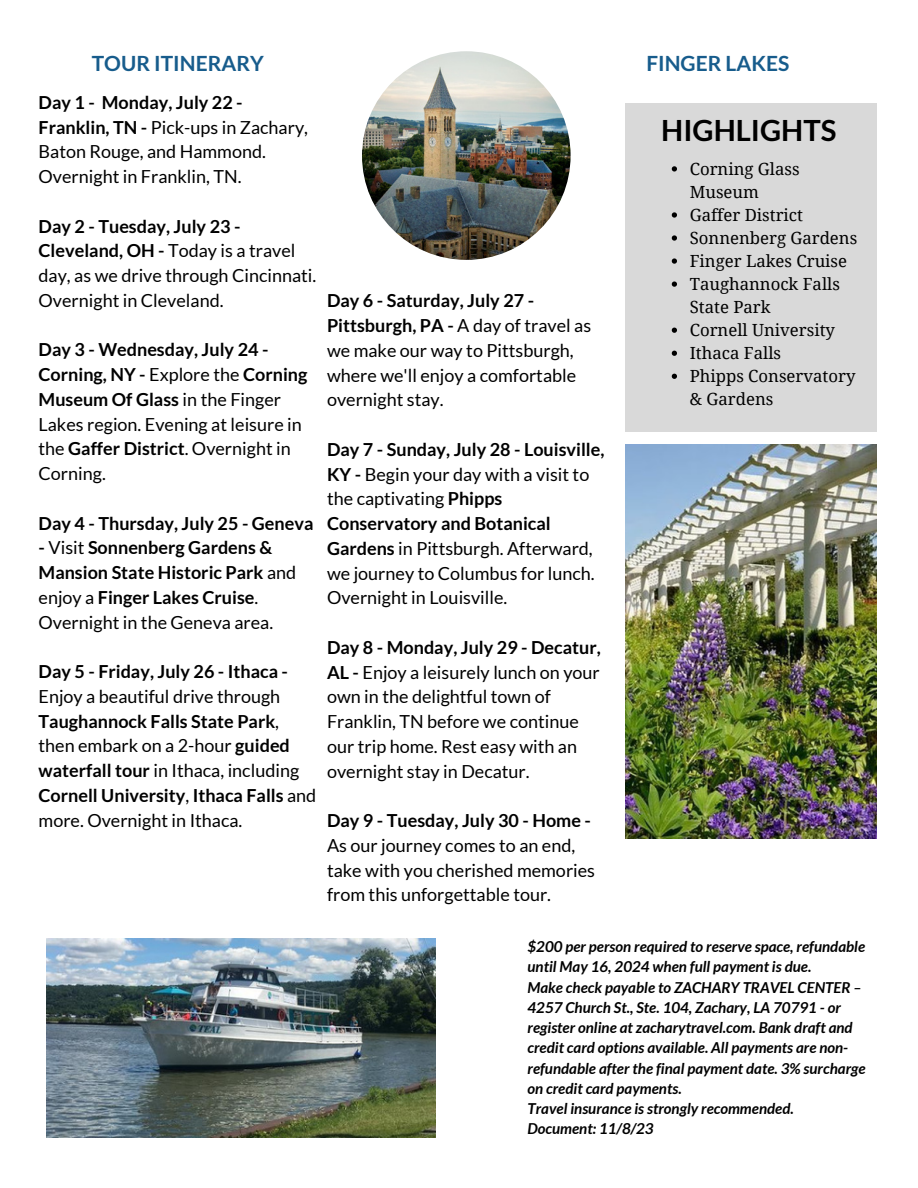
<style>
.page{position:relative;width:918px;height:1188px;background:#fff}
.page>*{position:absolute;margin:0;border:0;box-sizing:border-box;transform-origin:0 0}
.t1{font:700 29.25px "Lato";color:#000}
.t2{font:700 21px "Lato";color:#175c8c}
.t3{font:18px/24.8px "Lato";color:#000}
.t4{font:700 18px/24.8px "Lato";color:#000}
.t5{font:16.8px/23.1px "Droid Serif";color:#000}
.t6{font:italic 700 15.15px/20.2px "Lato";color:#000}
.s1{font-weight:700}
.s2{font-weight:400}
</style>
<div class="page">
<img style="left:362px;top:51px;width:209px;height:209px;border-radius:50%">
<div style="left:626px;top:103px;width:251px;height:328px;background:#d9d9d9"></div>
<svg style="left:672px;top:166px;width:5px;height:6px"></svg>
<svg style="left:672px;top:212px;width:5px;height:6px"></svg>
<svg style="left:672px;top:235px;width:5px;height:6px"></svg>
<svg style="left:672px;top:258px;width:5px;height:6px"></svg>
<svg style="left:672px;top:281px;width:5px;height:6px"></svg>
<svg style="left:672px;top:328px;width:5px;height:5px"></svg>
<svg style="left:672px;top:351px;width:5px;height:5px"></svg>
<svg style="left:672px;top:374px;width:5px;height:5px"></svg>
<img style="left:47px;top:938px;width:389px;height:199px">
<img style="left:626px;top:444px;width:250px;height:394px">
<h3 class="t2" style="left:92px;top:50px;width:174px">TOUR ITINERARY</h3>
<h3 class="t2" style="left:646px;top:50px;width:144px">FINGER LAKES</h3>
<h3 class="t3" style="left:39px;top:90px;width:271px"><span class="s1">Day 1 - Monday, July 22 -<br>Franklin, TN -</span> Pick-ups in Zachary,<br>Baton Rouge, and Hammond.<br>Overnight in Franklin, TN.</h3>
<h2 class="t3" style="left:39px;top:213px;width:279px"><span class="s1">Day 2 - Tuesday, July 23 -<br>Cleveland, OH -</span> Today is a travel day, as we drive through Cincinnati.<br>Overnight in Cleveland.</h2>
<h1 class="t3" style="left:39px;top:337px;width:270px"><span class="s1">Day 3 - Wednesday, July 24 -<br>Corning, NY -</span> Explore the <span class="s1">Corning<br>Museum Of Glass</span> in the Finger<br>Lakes region. Evening at leisure in the <span class="s1">Gaffer District</span>. Overnight in<br>Corning.</h1>
<h3 class="t4" style="left:39px;top:510px;width:276px">Day 4 - Thursday, July 25 - Geneva</h3>
<h3 class="t4" style="left:39px;top:535px;width:259px">- <span class="s2">Visit</span> Sonnenberg Gardens &amp;<br>Mansion State Historic Park <span class="s2">and enjoy a</span> Finger Lakes Cruise<span class="s2">.<br>Overnight in the Geneva area.</span></h3>
<h3 class="t4" style="left:39px;top:659px;width:279px">Day 5 - Friday, July 26 - Ithaca -<br><span class="s2">Enjoy a beautiful drive through<br></span>Taughannock Falls State Park<span class="s2">, then embark on a 2-hour</span> guided waterfall tour <span class="s2">in Ithaca, including<br></span>Cornell University<span class="s2">,</span> Ithaca Falls <span class="s2">and more. Overnight in Ithaca.</span></h3>
<p class="t3" style="left:327px;top:288px;width:266px"><span class="s1">Day 6 - Saturday, July 27 -<br>Pittsburgh, PA -</span> A day of travel as we make our way to Pittsburgh, where we'll enjoy a comfortable overnight stay.</p>
<p class="t3" style="left:327px;top:437px;width:279px"><span class="s1">Day 7 - Sunday, July 28 - Louisville,<br>KY -</span> Begin your day with a visit to the captivating <span class="s1">Phipps<br>Conservatory and Botanical<br>Gardens</span> in Pittsburgh. Afterward, we journey to Columbus for lunch.<br>Overnight in Louisville.</p>
<p class="t3" style="left:327px;top:635px;width:275px"><span class="s1">Day 8 - Monday, July 29 - Decatur,<br>AL -</span> Enjoy a leisurely lunch on your own in the delightful town of<br>Franklin, TN before we continue our trip home. Rest easy with an overnight stay in Decatur.</p>
<p class="t3" style="left:327px;top:808px;width:270px"><span class="s1">Day 9 - Tuesday, July 30 - Home -<br></span>As our journey comes to an end, take with you cherished memories from this unforgettable tour.</p>
<h3 class="t1" style="left:661px;top:112px;width:177px">HIGHLIGHTS</h3>
<h3 class="t5" style="left:690px;top:157px;width:111px">Corning Glass<br>Museum</h3>
<h3 class="t5" style="left:690px;top:203px;width:115px">Gaffer District</h3>
<h3 class="t5" style="left:690px;top:226px;width:169px">Sonnenberg Gardens</h3>
<h3 class="t5" style="left:690px;top:249px;width:159px">Finger Lakes Cruise</h3>
<p class="t5" style="left:690px;top:273px;width:152px">Taughannock Falls<br>State Park</p>
<h3 class="t5" style="left:690px;top:319px;width:147px">Cornell University</h3>
<h3 class="t5" style="left:690px;top:342px;width:93px">Ithaca Falls</h3>
<h3 class="t5" style="left:690px;top:365px;width:167px">Phipps Conservatory &amp; Gardens</h3>
<h3 class="t6" style="left:528px;top:936px;width:339px">$200 per person required to reserve space, refundable until May 16, 2024 when full payment is due.</h3>
<h3 class="t6" style="left:528px;top:977px;width:340px">Make check payable to ZACHARY TRAVEL CENTER – 4257 Church St., Ste. 104, Zachary, LA 70791 - or register online at zacharytravel.com. Bank draft and credit card options available. All payments are non&shy;refundable after the final payment date. 3% surcharge on credit card payments.</h3>
<h3 class="t6" style="left:528px;top:1098px;width:268px">Travel insurance is strongly recommended.</h3>
<h3 class="t6" style="left:528px;top:1118px;width:128px">Document: 11/8/23</h3>
</div>
